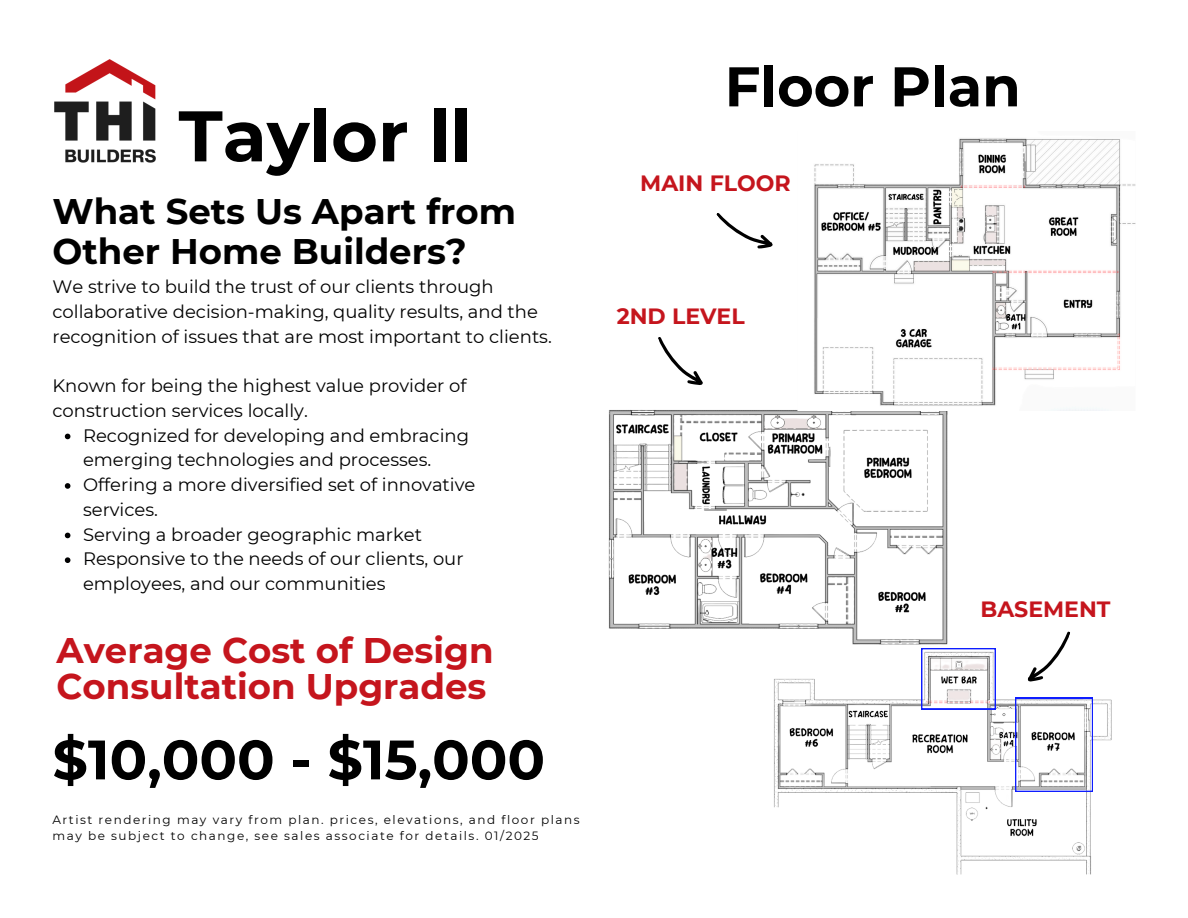
<style>
.page{position:relative;width:1188px;height:918px;background:#fff}
.page>*{position:absolute;margin:0;border:0;box-sizing:border-box;transform-origin:0 0}
.t1{font:700 71.55px "Montserrat";color:#000}
.t2{font:700 55.8px "Montserrat";color:#000}
.t3{font:700 55.5px "Montserrat";color:#000}
.t4{font:700 35.55px/36px "Montserrat";color:#c5151d}
.t5{font:700 35.55px/39.3px "Montserrat";color:#000}
.t6{font:700 22.05px "Montserrat";color:#c5151d}
.t7{font:18px/24.8px "Montserrat";color:#000001}
.t8{font:12px/16px "Montserrat";letter-spacing:.13em;color:#000}
</style>
<div class="page">
<img style="left:55px;top:59px;width:101px;height:104px">
<svg style="left:1059px;top:631px;width:11px;height:18px"></svg>
<img style="left:774px;top:649px;width:338px;height:226px">
<img style="left:608px;top:410px;width:340px;height:245px">
<svg style="left:658px;top:337px;width:45px;height:48px"></svg>
<img style="left:790px;top:138px;width:346px;height:273px">
<svg style="left:716px;top:213px;width:57px;height:36px"></svg>
<svg style="left:65px;top:434px;width:5px;height:5px"></svg>
<svg style="left:65px;top:483px;width:5px;height:6px"></svg>
<svg style="left:65px;top:533px;width:5px;height:5px"></svg>
<svg style="left:65px;top:557px;width:5px;height:6px"></svg>
<svg style="left:921px;top:648px;width:75px;height:61px"></svg>
<svg style="left:1015px;top:698px;width:78px;height:93px"></svg>
<h4 class="t1" style="left:179px;top:92px;width:295px">Taylor ll</h4>
<p class="t5" style="left:52px;top:192px;width:465px">What Sets Us Apart from<br>Other Home Builders?</p>
<p class="t7" style="left:52px;top:274px;width:501px">We strive to build the trust of our clients through collaborative decision-making, quality results, and the recognition of issues that are most important to clients.</p>
<h5 class="t7" style="left:52px;top:373px;width:416px">Known for being the highest value provider of construction services locally.</h5>
<h5 class="t7" style="left:83px;top:423px;width:387px">Recognized for developing and embracing emerging technologies and processes.</h5>
<p class="t7" style="left:83px;top:472px;width:394px">Offering a more diversified set of innovative services.</p>
<p class="t7" style="left:83px;top:522px;width:341px">Serving a broader geographic market</p>
<p class="t7" style="left:83px;top:546px;width:382px">Responsive to the needs of our clients, our employees, and our communities</p>
<p class="t4" style="left:57px;top:632px;width:439px">Average Cost of Design<br>Consultation Upgrades</p>
<p class="t3" style="left:52px;top:726px;width:494px">$10,000 - $15,000</p>
<h4 class="t8" style="left:52px;top:812px;width:529px">Artist rendering may vary from plan. prices, elevations, and floor plans may be subject to change, see sales associate for details. 01/2025</h4>
<h1 class="t2" style="left:725px;top:52px;width:298px">Floor Plan</h1>
<h3 class="t6" style="left:640px;top:170px;width:152px">MAIN FLOOR</h3>
<h2 class="t6" style="left:617px;top:303px;width:130px">2ND LEVEL</h2>
<p class="t6" style="left:981px;top:596px;width:131px">BASEMENT</p>
</div>
